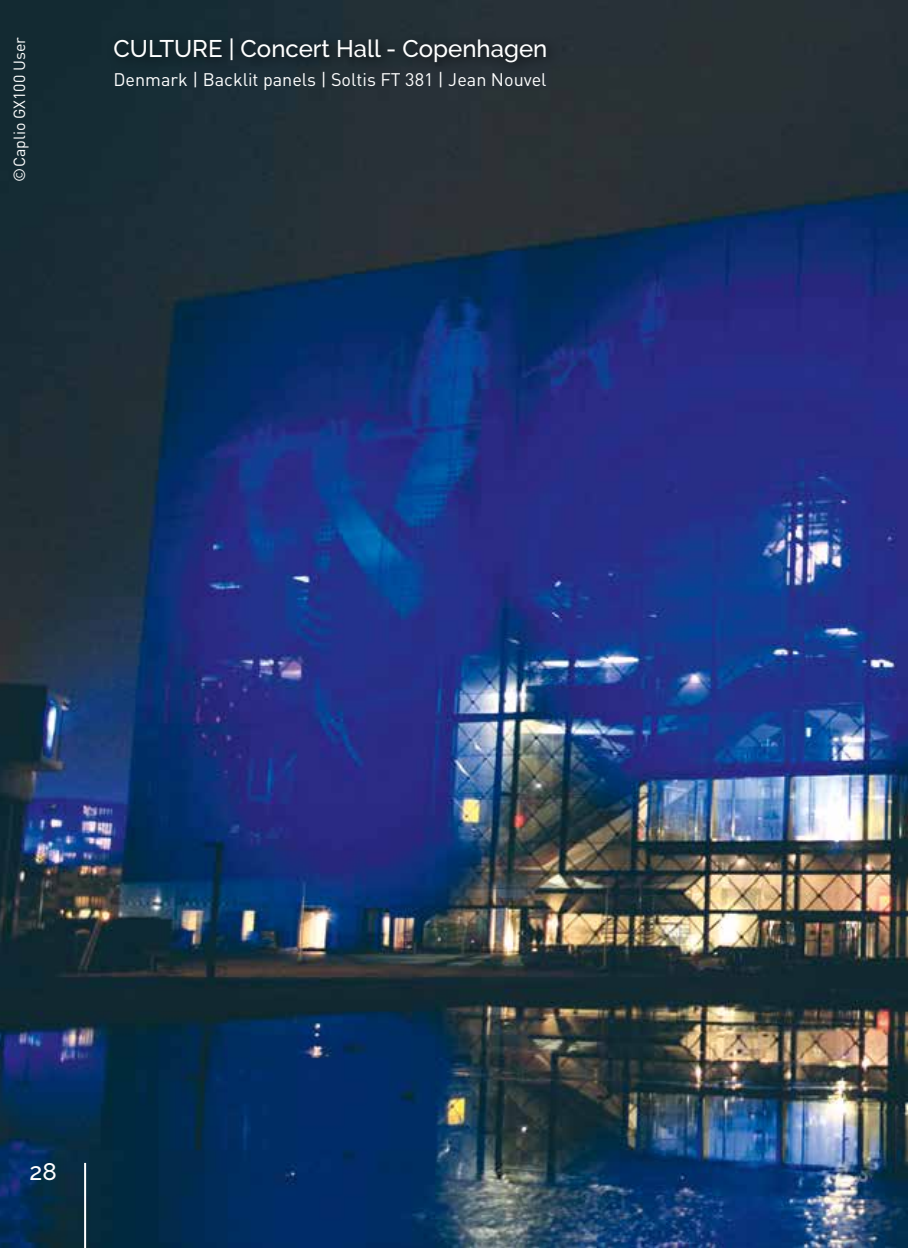
<style>
.page{position:relative;width:908px;height:1248px;background:#fff}
.page>*{position:absolute;margin:0;border:0;box-sizing:border-box;transform-origin:0 0}
.t1{font:500 24px "Raleway";color:#fff}
.t2{font:18px "DIN Pro";color:#fff}
.t3{font:16px "DIN Pro";color:#fff}
</style>
<div class="page">
<img style="left:0;top:0;width:907px;height:1247px">
<div style="left:107px;top:30px;width:454px;height:47px;background:#1d2b33"></div>
<hr style="left:84px;top:1162px;width:2px;height:85px;background:#fff">
<p class="t3" style="left:7px;top:181px;width:146px;rotate:-90deg">©Caplio GX100 User</p>
<h1 class="t1" style="left:113px;top:34px;width:435px">CULTURE | Concert Hall - Copenhagen</h1>
<p class="t2" style="left:113px;top:65px;width:434px">Denmark | Backlit panels | Soltis FT 381 | Jean Nouvel</p>
<h1 class="t1" style="left:30px;top:1157px;width:29px">28</h1>
</div>
